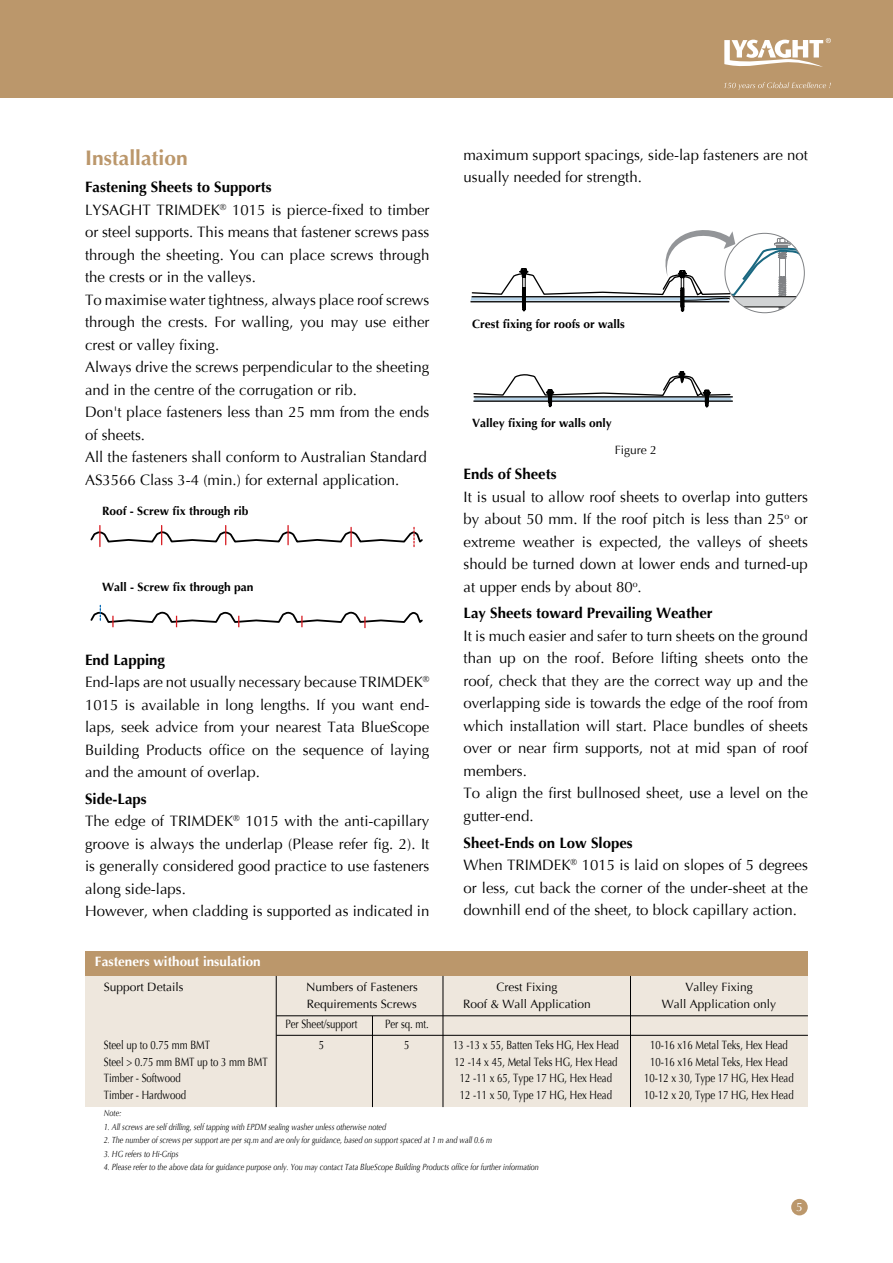
<style>
.page{position:relative;width:893px;height:1263px;background:#fff}
.page>*{position:absolute;margin:0;border:0;box-sizing:border-box;transform-origin:0 0}
.t1{font:700 21px "Optima";color:#bb976b}
.t2{font:15px/22.5px "Optima";color:#000}
.t3{font:700 15px "Optima";color:#000}
.t4{font:700 13.5px "Optima";color:#fff}
.t5{font:12px "Optima";color:#000;scale:.8 1}
.t6{font:12px "Optima";color:#000}
.t7{font:700 12px "Optima";color:#000}
.t8{font:12px "Optima";color:#fff}
.t9{font:italic 9px "Optima";color:#000;scale:.8 1}
.s1{font-weight:700}
</style>
<div class="page">
<div style="left:791px;top:1199px;width:17px;height:16px;background:#bb976b;border-radius:50%"></div>
<div style="left:0;top:0;width:893px;height:98px;background:#bb976b"></div>
<svg style="left:90px;top:525px;width:333px;height:22px"></svg>
<svg style="left:90px;top:605px;width:333px;height:23px"></svg>
<hr style="left:473px;top:400px;width:260px;height:2px;background:#000">
<hr style="left:474px;top:396px;width:259px;height:1px;background:#000">
<svg style="left:473px;top:371px;width:259px;height:36px"></svg>
<svg style="left:470px;top:230px;width:334px;height:83px"></svg>
<div style="left:85px;top:951px;width:723px;height:156px;background:#eee7dd"></div>
<div style="left:85px;top:951px;width:723px;height:25px;background:#bb976b"></div>
<hr style="left:276px;top:1015px;width:532px;height:1px;background:#000">
<hr style="left:276px;top:1035px;width:532px;height:1px;background:#000">
<hr style="left:276px;top:976px;width:1px;height:131px;background:#000">
<hr style="left:443px;top:976px;width:1px;height:131px;background:#000">
<hr style="left:630px;top:976px;width:1px;height:131px;background:#000">
<hr style="left:372px;top:1016px;width:1px;height:91px;background:#000">
<svg style="left:724px;top:38px;width:107px;height:29px"></svg>
<svg style="left:724px;top:82px;width:107px;height:8px"></svg>
<h1 class="t1" style="left:85px;top:146px;width:104px">Installation</h1>
<p class="t2" style="left:85px;top:176px;width:346px"><span class="s1">Fastening Sheets to Supports<br></span>LYSAGHT TRIMDEK<sup>®</sup> 1015 is pierce-fixed to timber or steel supports. This means that fastener screws pass through the sheeting. You can place screws through the crests or in the valleys.<br>To maximise water tightness, always place roof screws through the crests. For walling, you may use either crest or valley fixing.<br>Always drive the screws perpendicular to the sheeting and in the centre of the corrugation or rib.<br>Don't place fasteners less than 25 mm from the ends of sheets.<br>All the fasteners shall conform to Australian Standard AS3566 Class 3-4 (min.) for external application.</p>
<p class="t7" style="left:102px;top:504px;width:148px">Roof - Screw fix through rib</p>
<p class="t7" style="left:102px;top:580px;width:153px">Wall - Screw fix through pan</p>
<p class="t2" style="left:85px;top:648px;width:346px"><span class="s1">End Lapping<br></span>End-laps are not usually necessary because TRIMDEK<sup>® </sup>1015 is available in long lengths. If you want end&shy;laps, seek advice from your nearest Tata BlueScope Building Products office on the sequence of laying and the amount of overlap.</p>
<p class="t2" style="left:85px;top:788px;width:346px"><span class="s1">Side-Laps<br></span>The edge of TRIMDEK<sup>®</sup> 1015 with the anti-capillary groove is always the underlap (Please refer fig. 2). It is generally considered good practice to use fasteners along side-laps.<br>However, when cladding is supported as indicated in</p>
<p class="t2" style="left:463px;top:144px;width:346px">maximum support spacings, side-lap fasteners are not usually needed for strength.</p>
<p class="t7" style="left:472px;top:316px;width:154px">Crest fixing for roofs or walls</p>
<p class="t7" style="left:472px;top:416px;width:141px">Valley fixing for walls only</p>
<p class="t6" style="left:615px;top:443px;width:44px">Figure 2</p>
<p class="t3" style="left:463px;top:465px;width:95px">Ends of Sheets</p>
<p class="t2" style="left:463px;top:485px;width:346px;text-align:justify">It is usual to allow roof sheets to overlap into gutters by about 50 mm. If the roof pitch is less than 25<sup>o</sup> or extreme weather is expected, the valleys of sheets should be turned down at lower ends and turned-up at upper ends by about 80<sup>o</sup>.</p>
<p class="t3" style="left:463px;top:604px;width:251px">Lay Sheets toward Prevailing Weather</p>
<p class="t2" style="left:463px;top:625px;width:346px">It is much easier and safer to turn sheets on the ground than up on the roof. Before lifting sheets onto the roof, check that they are the correct way up and the overlapping side is towards the edge of the roof from which installation will start. Place bundles of sheets over or near firm supports, not at mid span of roof members.<br>To align the first bullnosed sheet, use a level on the gutter-end.</p>
<p class="t2" style="left:463px;top:831px;width:346px"><span class="s1">Sheet-Ends on Low Slopes<br></span>When TRIMDEK<sup>®</sup> 1015 is laid on slopes of 5 degrees or less, cut back the corner of the under-sheet at the downhill end of the sheet, to block capillary action.</p>
<p class="t4" style="left:95px;top:954px;width:167px">Fasteners without insulation</p>
<p class="t6" style="left:104px;top:980px;width:81px">Support Details</p>
<p class="t6" style="left:306px;top:980px;width:113px">Numbers of Fasteners</p>
<p class="t6" style="left:497px;top:980px;width:62px">Crest Fixing</p>
<p class="t6" style="left:685px;top:980px;width:69px">Valley Fixing</p>
<p class="t6" style="left:307px;top:997px;width:112px">Requirements Screws</p>
<p class="t6" style="left:463px;top:997px;width:129px">Roof &amp; Wall Application</p>
<p class="t6" style="left:662px;top:997px;width:116px">Wall Application only</p>
<p class="t5" style="left:285px;top:1017px;width:92px">Per Sheet/support</p>
<p class="t5" style="left:385px;top:1017px;width:56px">Per sq. mt.</p>
<p class="t5" style="left:104px;top:1038px;width:134px">Steel up to 0.75 mm BMT</p>
<p class="t5" style="left:319px;top:1038px;width:8px">5</p>
<p class="t5" style="left:404px;top:1038px;width:8px">5</p>
<p class="t5" style="left:453px;top:1038px;width:209px">13 -13 x 55, Batten Teks HG, Hex Head</p>
<p class="t5" style="left:650px;top:1038px;width:174px">10-16 x16 Metal Teks, Hex Head</p>
<p class="t5" style="left:104px;top:1055px;width:206px">Steel &gt; 0.75 mm BMT up to 3 mm BMT</p>
<p class="t5" style="left:454px;top:1055px;width:206px">12 -14 x 45, Metal Teks HG, Hex Head</p>
<p class="t5" style="left:650px;top:1055px;width:174px">10-16 x16 Metal Teks, Hex Head</p>
<p class="t5" style="left:104px;top:1071px;width:98px">Timber - Softwood</p>
<p class="t5" style="left:460px;top:1071px;width:192px">12 -11 x 65, Type 17 HG, Hex Head</p>
<p class="t5" style="left:644px;top:1071px;width:188px">10-12 x 30, Type 17 HG, Hex Head</p>
<p class="t5" style="left:104px;top:1088px;width:104px">Timber - Hardwood</p>
<p class="t5" style="left:460px;top:1088px;width:192px">12 -11 x 50, Type 17 HG, Hex Head</p>
<p class="t5" style="left:644px;top:1088px;width:188px">10-12 x 20, Type 17 HG, Hex Head</p>
<p class="t9" style="left:104px;top:1108px;width:24px">Note:</p>
<p class="t9" style="left:104px;top:1121px;width:354px">1. All screws are self drilling, self tapping with EPDM sealing washer unless otherwise noted</p>
<p class="t9" style="left:104px;top:1135px;width:487px">2. The number of screws per support are per sq.m and are only for guidance, based on support spaced at 1 m and wall 0.6 m</p>
<p class="t9" style="left:104px;top:1148px;width:95px">3. HG refers to Hi-Grips</p>
<p class="t9" style="left:104px;top:1162px;width:545px">4. Please refer to the above data for guidance purpose only. You may contact Tata BlueScope Building Products office for further information</p>
<p class="t8" style="left:796px;top:1200px;width:8px">5</p>
</div>
